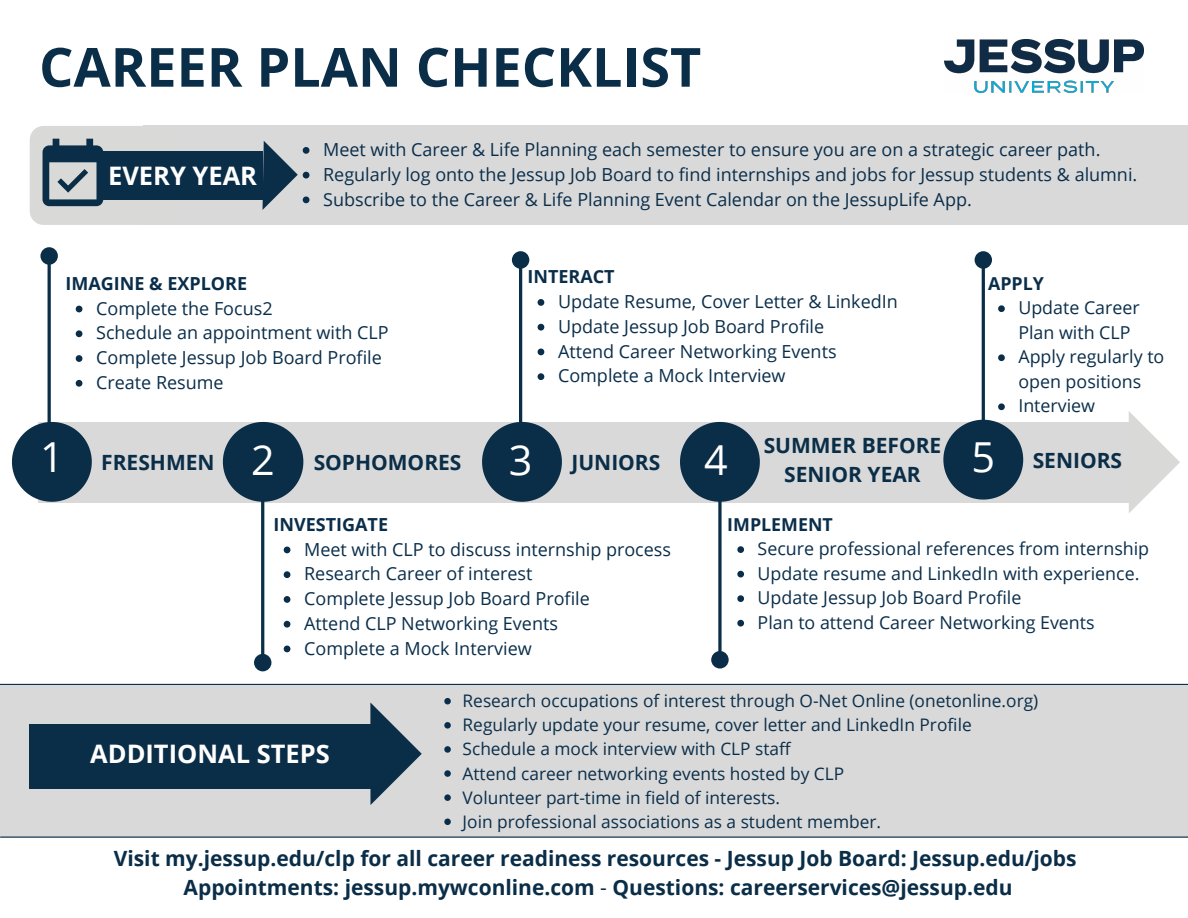
<style>
.page{position:relative;width:1188px;height:918px;background:#fff}
.page>*{position:absolute;margin:0;border:0;box-sizing:border-box;transform-origin:0 0}
.t1{font:700 54px "Open Sans";color:#0a2d48}
.t2{font:41.4px "Open Sans";color:#fff}
.t3{font:700 25.5px "Open Sans";color:#fff}
.t4{font:700 21px/29.2px "Open Sans";color:#0a2d48;text-align:center}
.t5{font:18px "Open Sans";color:#0a2e4a}
.t6{font:700 18px "Open Sans";color:#0a2e4a}
.t7{font:17.85px/24.6px "Open Sans";color:#0a2e4a}
.t8{font:700 17.85px "Open Sans";color:#0a2e4a}
.t9{font:17.25px "Open Sans";color:#0a2e4a}
.s1{font-weight:400}
</style>
<div class="page">
<div style="left:144px;top:126px;width:1044px;height:99px;background:#d9d9d9"></div>
<svg style="left:30px;top:126px;width:148px;height:99px"></svg>
<img style="left:945px;top:40px;width:199px;height:52px">
<div style="left:104px;top:151px;width:159px;height:48px;background:#0a2d48"></div>
<svg style="left:1128px;top:411px;width:52px;height:102px"></svg>
<div style="left:38px;top:422px;width:1091px;height:81px;background:#d9d9d9"></div>
<svg style="left:229px;top:141px;width:80px;height:69px"></svg>
<svg style="left:12px;top:247px;width:80px;height:255px"></svg>
<svg style="left:223px;top:422px;width:80px;height:249px"></svg>
<svg style="left:680px;top:422px;width:80px;height:247px"></svg>
<svg style="left:482px;top:251px;width:80px;height:251px"></svg>
<div style="left:0;top:685px;width:1188px;height:152px;background:#d9d9d9"></div>
<svg style="left:444px;top:698px;width:7px;height:6px"></svg>
<svg style="left:444px;top:722px;width:7px;height:7px"></svg>
<svg style="left:444px;top:746px;width:7px;height:7px"></svg>
<svg style="left:444px;top:770px;width:7px;height:7px"></svg>
<svg style="left:444px;top:794px;width:7px;height:7px"></svg>
<svg style="left:444px;top:819px;width:7px;height:6px"></svg>
<div style="left:30px;top:724px;width:341px;height:65px;background:#0a2d48"></div>
<svg style="left:370px;top:702px;width:52px;height:103px"></svg>
<svg style="left:943px;top:251px;width:80px;height:249px"></svg>
<hr style="left:1px;top:837px;width:1187px;height:1px;background:#0a2e4a">
<hr style="left:0;top:684px;width:1188px;height:1px;background:#0a2e4a">
<p class="t1" style="left:39px;top:29px;width:664px">CAREER PLAN CHECKLIST</p>
<p class="t3" style="left:108px;top:158px;width:151px">EVERY YEAR</p>
<p class="t6" style="left:66px;top:271px;width:183px">IMAGINE &amp; EXPLORE</p>
<p class="t5" style="left:323px;top:137px;width:779px">Meet with Career &amp; Life Planning each semester to ensure you are on a strategic career path.</p>
<p class="t5" style="left:323px;top:162px;width:816px">Regularly log onto the Jessup Job Board to find internships and jobs for Jessup students &amp; alumni.</p>
<p class="t5" style="left:323px;top:186px;width:650px">Subscribe to the Career &amp; Life Planning Event Calendar on the JessupLife App.</p>
<p class="t6" style="left:527px;top:264px;width:89px">INTERACT</p>
<p class="t8" style="left:988px;top:271px;width:57px">APPLY</p>
<p class="t2" style="left:40px;top:428px;width:25px">1</p>
<p class="t5" style="left:96px;top:295px;width:178px">Complete the Focus2</p>
<p class="t5" style="left:96px;top:320px;width:294px">Schedule an appointment with CLP</p>
<p class="t5" style="left:96px;top:345px;width:287px">Complete Jessup Job Board Profile</p>
<p class="t5" style="left:96px;top:370px;width:129px">Create Resume</p>
<p class="t5" style="left:558px;top:289px;width:341px">Update Resume, Cover Letter &amp; LinkedIn</p>
<p class="t5" style="left:558px;top:314px;width:268px">Update Jessup Job Board Profile</p>
<p class="t5" style="left:558px;top:338px;width:280px">Attend Career Networking Events</p>
<p class="t5" style="left:558px;top:363px;width:229px">Complete a Mock Interview</p>
<p class="t4" style="left:764px;top:430px;width:179px">SUMMER BEFORE<br>SENIOR YEAR</p>
<p class="t4" style="left:101px;top:447px;width:115px">FRESHMEN</p>
<p class="t2" style="left:251px;top:431px;width:25px">2</p>
<p class="t4" style="left:314px;top:447px;width:149px">SOPHOMORES</p>
<p class="t2" style="left:509px;top:431px;width:25px">3</p>
<p class="t4" style="left:571px;top:447px;width:90px">JUNIORS</p>
<p class="t2" style="left:704px;top:430px;width:25px">4</p>
<p class="t2" style="left:971px;top:428px;width:25px">5</p>
<p class="t6" style="left:274px;top:512px;width:116px">INVESTIGATE</p>
<p class="t8" style="left:727px;top:512px;width:107px">IMPLEMENT</p>
<p class="t7" style="left:1018px;top:295px;width:123px">Update Career<br>Plan with CLP</p>
<p class="t7" style="left:1018px;top:344px;width:148px">Apply regularly to open positions</p>
<p class="t7" style="left:1018px;top:393px;width:78px">Interview</p>
<p class="t4" style="left:1033px;top:445px;width:91px">SENIORS</p>
<p class="t5" style="left:304px;top:536px;width:368px">Meet with CLP to discuss internship process</p>
<p class="t5" style="left:304px;top:561px;width:230px">Research Career of interest</p>
<p class="t5" style="left:304px;top:586px;width:287px">Complete Jessup Job Board Profile</p>
<p class="t5" style="left:304px;top:611px;width:255px">Attend CLP Networking Events</p>
<p class="t5" style="left:304px;top:635px;width:229px">Complete a Mock Interview</p>
<p class="t7" style="left:758px;top:536px;width:393px">Secure professional references from internship</p>
<p class="t7" style="left:758px;top:560px;width:383px">Update resume and LinkedIn with experience.</p>
<p class="t7" style="left:758px;top:585px;width:265px">Update Jessup Job Board Profile</p>
<p class="t7" style="left:758px;top:610px;width:339px">Plan to attend Career Networking Events</p>
<p class="t3" style="left:90px;top:736px;width:241px">ADDITIONAL STEPS</p>
<p class="t9" style="left:463px;top:689px;width:577px">Research occupations of interest through O-Net Online (onetonline.org)</p>
<p class="t9" style="left:463px;top:713px;width:511px">Regularly update your resume, cover letter and LinkedIn Profile</p>
<p class="t9" style="left:463px;top:737px;width:330px">Schedule a mock interview with CLP staff</p>
<p class="t9" style="left:463px;top:761px;width:383px">Attend career networking events hosted by CLP</p>
<p class="t9" style="left:463px;top:785px;width:319px">Volunteer part-time in field of interests.</p>
<p class="t9" style="left:463px;top:809px;width:420px">Join professional associations as a student member.</p>
<p class="t4" style="left:114px;top:843px;width:964px">Visit my.jessup.edu/clp for all career readiness resources - Jessup Job Board: Jessup.edu/jobs</p>
<p class="t4" style="left:184px;top:873px;width:830px">Appointments: jessup.mywconline.com <span class="s1">-</span> Questions: careerservices@jessup.edu</p>
</div>
